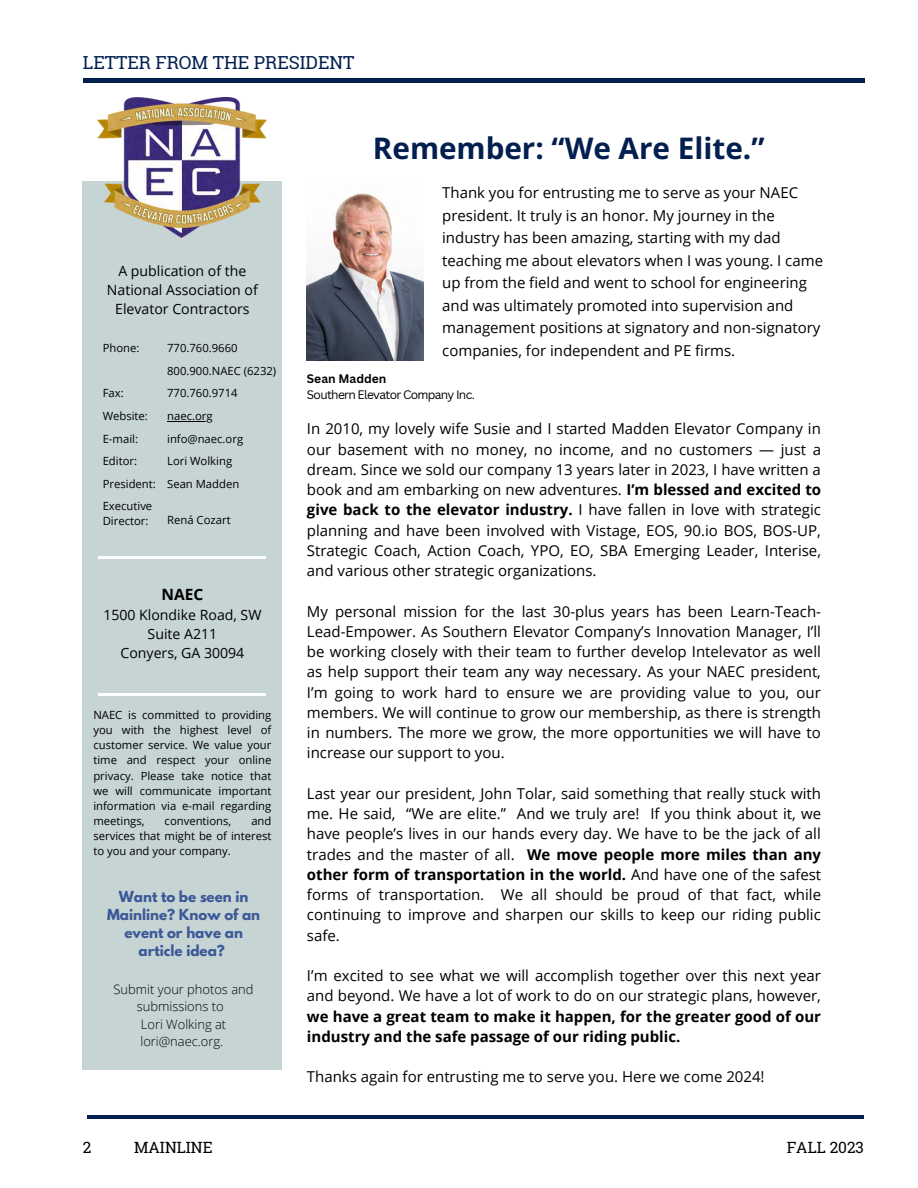
<style>
.page{position:relative;width:918px;height:1188px;background:#fff}
.page>*{position:absolute;margin:0;border:0;box-sizing:border-box;transform-origin:0 0}
.t1{font:700 29.7px "Open Sans";color:#021f4f}
.t2{font:18px "Roboto Slab";color:#021f4f}
.t3{font:15.45px "Roboto Slab";color:#000}
.t4{font:700 15.45px "Open Sans";color:#000}
.t5{font:15px/20.2px "Open Sans";color:#000;text-align:justify}
.t6{font:14.1px "Open Sans";color:#000}
.t7{font:700 13.5px/18.3px "League Spartan";color:#3b5998;text-align:center}
.t8{font:300 12.9px/17.2px "Open Sans";color:#000;text-align:center}
.t9{font:12px "Canva Sans";letter-spacing:-.055em;color:#000}
.t10{font:700 12px "Canva Sans";color:#000}
.t11{font:11.25px/15px "Open Sans";color:#000;text-align:justify}
.s1{font-weight:700}
</style>
<div class="page">
<div style="left:83px;top:181px;width:199px;height:888px;background:#c7d4d4"></div>
<img style="left:98px;top:98px;width:169px;height:139px">
<hr style="left:83px;top:79px;width:781px;height:3px;background:#021f4f">
<hr style="left:99px;top:693px;width:167px;height:3px;background:#fff">
<hr style="left:99px;top:556px;width:167px;height:3px;background:#fff">
<hr style="left:87px;top:1116px;width:777px;height:3px;background:#021f4f">
<img style="left:307px;top:193px;width:117px;height:167px">
<hr style="left:167px;top:421px;width:46px;height:1px;background:#000">
<p class="t2" style="left:83px;top:50px;width:273px">LETTER FROM THE PRESIDENT</p>
<p class="t1" style="left:373px;top:128px;width:393px">Remember: “We Are Elite.”</p>
<p class="t6" style="left:118px;top:261px;width:130px">A publication of the</p>
<p class="t6" style="left:107px;top:280px;width:152px">National Association of</p>
<p class="t6" style="left:115px;top:299px;width:136px">Elevator Contractors</p>
<p class="t11" style="left:103px;top:340px;width:38px">Phone:</p>
<p class="t11" style="left:103px;top:385px;width:23px">Fax:</p>
<p class="t11" style="left:103px;top:408px;width:47px">Website:</p>
<p class="t11" style="left:103px;top:431px;width:37px">E-mail:</p>
<p class="t11" style="left:103px;top:453px;width:36px">Editor:</p>
<p class="t11" style="left:103px;top:476px;width:55px">President:</p>
<p class="t11" style="left:167px;top:340px;width:72px">770.760.9660</p>
<p class="t11" style="left:167px;top:363px;width:111px">800.900.NAEC (6232)</p>
<p class="t11" style="left:167px;top:385px;width:72px">770.760.9714</p>
<p class="t11" style="left:167px;top:408px;width:47px">naec.org</p>
<p class="t11" style="left:167px;top:431px;width:78px">info@naec.org</p>
<p class="t11" style="left:167px;top:453px;width:67px">Lori Wolking</p>
<p class="t11" style="left:167px;top:476px;width:74px">Sean Madden</p>
<p class="t11" style="left:103px;top:498px;width:51px">Executive</p>
<p class="t11" style="left:103px;top:513px;width:47px">Director:</p>
<p class="t11" style="left:167px;top:512px;width:65px">Rená Cozart</p>
<p class="t4" style="left:162px;top:583px;width:43px">NAEC</p>
<p class="t6" style="left:103px;top:605px;width:160px">1500 Klondike Road, SW</p>
<p class="t6" style="left:148px;top:624px;width:71px">Suite A211</p>
<p class="t6" style="left:121px;top:643px;width:125px">Conyers, GA 30094</p>
<p class="t11" style="left:93px;top:707px;width:180px">NAEC is committed to providing you with the highest level of customer service. We value your time and respect your online privacy. Please take notice that we will communicate important information via e-mail regarding meetings,</p>
<p class="t11" style="left:93px;top:813px;width:180px;text-indent:158px">and services that might be of interest to you and your company.</p>
<p class="t11" style="left:165px;top:813px;width:68px">conventions,</p>
<p class="t7" style="left:107px;top:889px;width:154px">Want to be seen in<br>Mainline? Know of an event or have an article idea?</p>
<p class="t8" style="left:114px;top:980px;width:141px">Submit your photos and submissions to</p>
<p class="t8" style="left:140px;top:1015px;width:87px;text-align:left">Lori Wolking at lori@naec.org.</p>
<p class="t3" style="left:83px;top:1137px;width:10px">2</p>
<p class="t3" style="left:134px;top:1137px;width:80px">MAINLINE</p>
<p class="t5" style="left:442px;top:181px;width:382px;line-height:22.5px;text-align:left">Thank you for entrusting me to serve as your NAEC president. It truly is an honor. My journey in the industry has been amazing, starting with my dad teaching me about elevators when I was young. I came up from the field and went to school for engineering and was ultimately promoted into supervision and management positions at signatory and non-signatory companies, for independent and PE firms.</p>
<p class="t10" style="left:307px;top:371px;width:81px">Sean Madden</p>
<p class="t9" style="left:307px;top:387px;width:169px">Southern Elevator Company Inc.</p>
<p class="t5" style="left:307px;top:418px;width:516px">In 2010, my lovely wife Susie and I started Madden Elevator Company in our basement with no money, no income, and no customers — just a dream. Since we sold our company 13 years later in 2023, I have written a book and am embarking on new adventures. <span class="s1">I’m blessed and excited to give back to the elevator industry.</span> I have fallen in love with strategic planning and have been involved with Vistage, EOS, 90.io BOS, BOS-UP, Strategic Coach, Action Coach, YPO, EO, SBA Emerging Leader, Interise, and various other strategic organizations.</p>
<p class="t5" style="left:307px;top:601px;width:516px">My personal mission for the last 30-plus years has been Learn-Teach-Lead-Empower. As Southern Elevator Company’s Innovation Manager, I’ll be working closely with their team to further develop Intelevator as well as help support their team any way necessary. As your NAEC president, I’m going to work hard to ensure we are providing value to you, our members. We will continue to grow our membership, as there is strength in numbers. The more we grow, the more opportunities we will have to increase our support to you.</p>
<p class="t5" style="left:307px;top:783px;width:516px">Last year our president, John Tolar, said something that really stuck with me. He said, “We are elite.” And we truly are! If you think about it, we have people’s lives in our hands every day. We have to be the jack of all trades and the master of all. <span class="s1">We move people more miles than any other form of transportation in the world.</span> And have one of the safest forms of transportation. We all should be proud of that fact, while continuing to improve and sharpen our skills to keep our riding public safe.</p>
<p class="t5" style="left:307px;top:965px;width:516px">I’m excited to see what we will accomplish together over this next year and beyond. We have a lot of work to do on our strategic plans, however, <span class="s1">we have a great team to make it happen, for the greater good of our industry and the safe passage of our riding public.</span></p>
<p class="t5" style="left:307px;top:1066px;width:459px">Thanks again for entrusting me to serve you. Here we come 2024!</p>
<p class="t3" style="left:787px;top:1137px;width:79px">FALL 2023</p>
</div>
